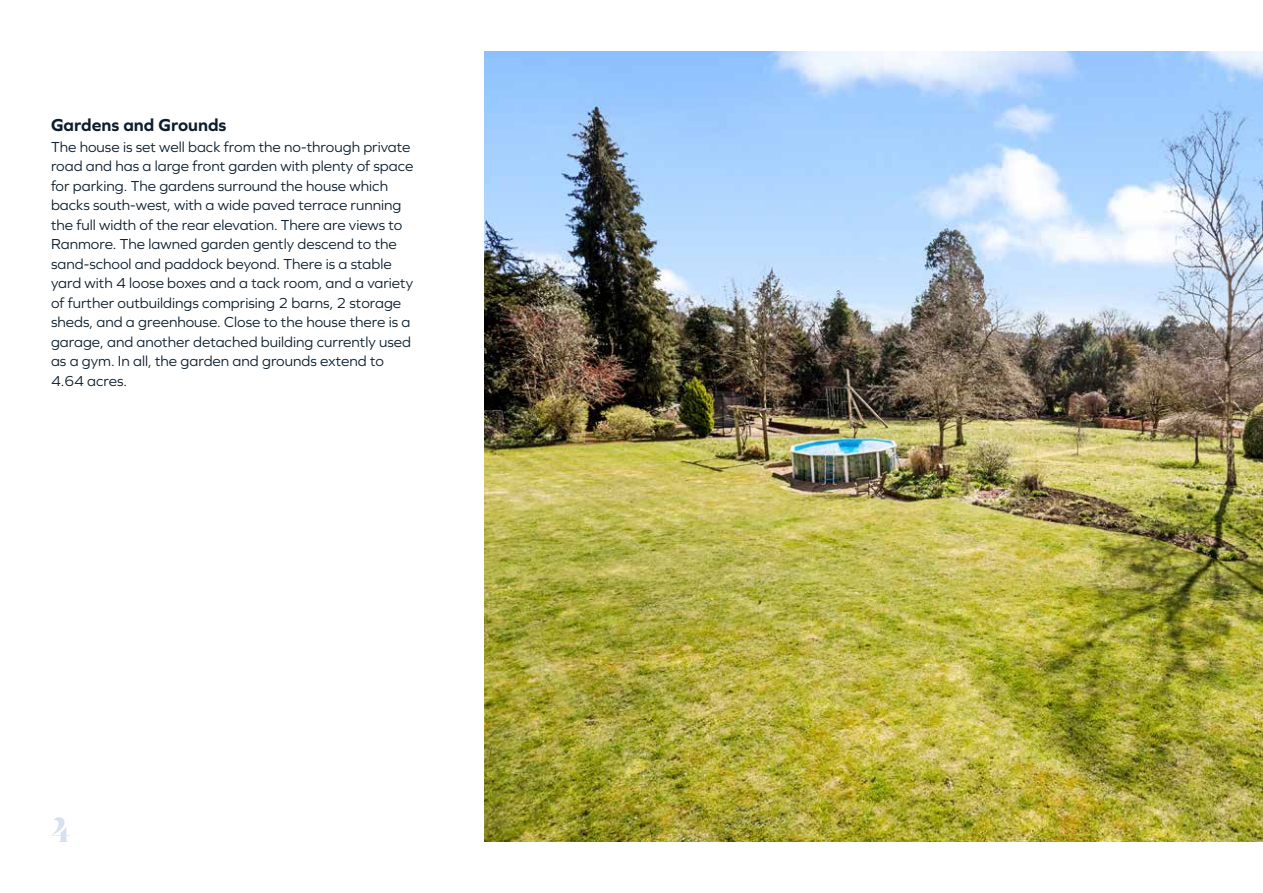
<style>
.page{position:relative;width:1263px;height:893px;background:#fff}
.page>*{position:absolute;margin:0;border:0;box-sizing:border-box;transform-origin:0 0}
.t1{font:900 36px "Gabriela Stencil";color:#d6e0f0}
.t2{font:700 18px "Graphie";color:#0c1d2c}
.t3{font:15px/19.5px "Graphie";color:#0c1d2c}
</style>
<div class="page">
<img style="left:485px;top:51px;width:778px;height:791px">
<p class="t2" style="left:51px;top:114px;width:177px">Gardens and Grounds</p>
<p class="t3" style="left:51px;top:136px;width:364px">The house is set well back from the no-through private road and has a large front garden with plenty of space for parking. The gardens surround the house which backs south-west, with a wide paved terrace running the full width of the rear elevation. There are views to Ranmore. The lawned garden gently descend to the sand-school and paddock beyond. There is a stable yard with 4 loose boxes and a tack room, and a variety of further outbuildings comprising 2 barns, 2 storage sheds, and a greenhouse. Close to the house there is a garage, and another detached building currently used as a gym. In all, the garden and grounds extend to 4.64 acres.</p>
<h1 class="t1" style="left:51px;top:807px;width:22px">4</h1>
</div>
